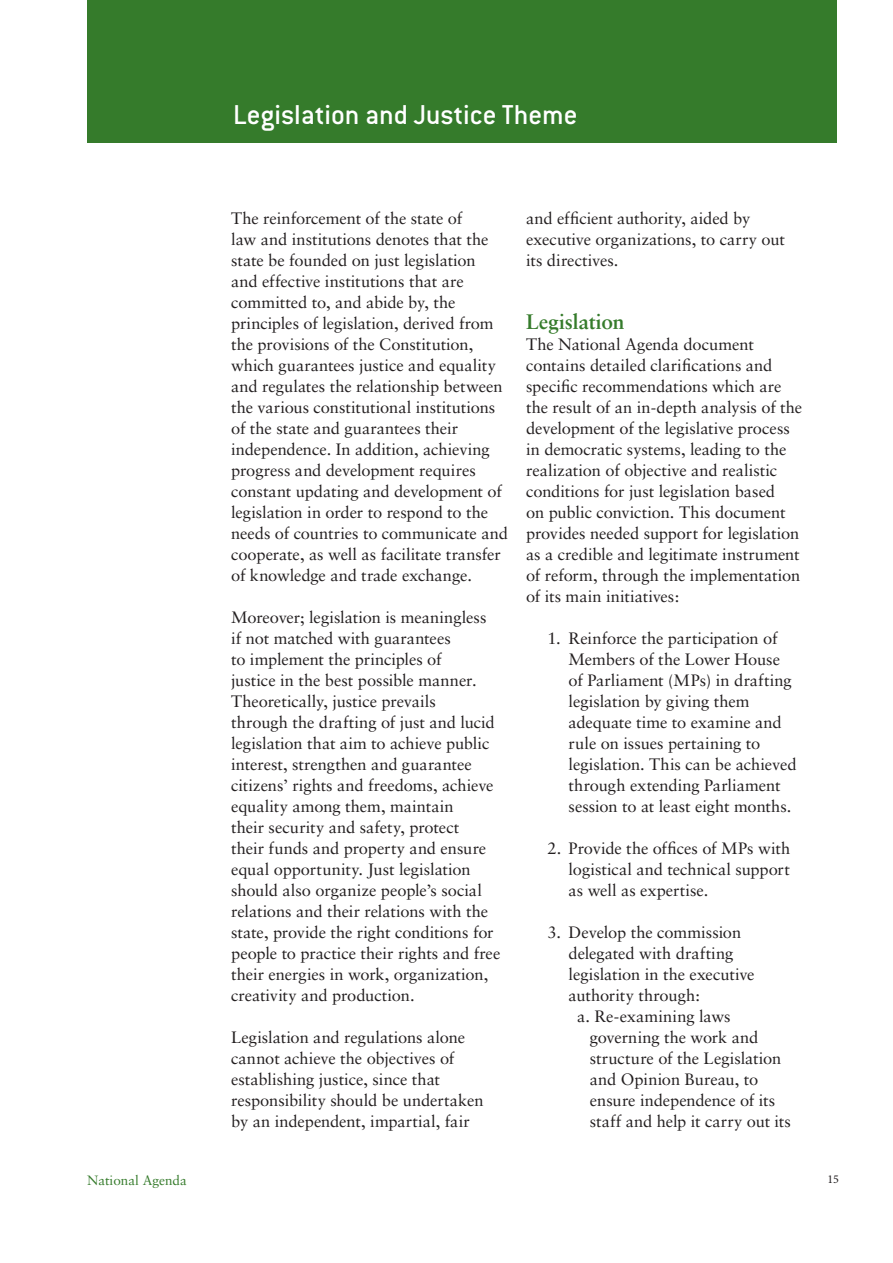
<style>
.page{position:relative;width:893px;height:1263px;background:#fff}
.page>*{position:absolute;margin:0;border:0;box-sizing:border-box;transform-origin:0 0}
.t1{font:500 30px "Conduit ITC";color:#fff}
.t2{font:700 21px "Sabon";letter-spacing:-.005em;color:#357b2b}
.t3{font:16.5px/21px "Sabon";letter-spacing:-.005em;color:#231f20}
.t4{font:13.5px "Sabon";color:#357b2b}
.t5{font:12px "Minion Pro";color:#231f20}
</style>
<div class="page">
<div style="left:87px;top:0;width:750px;height:142px;background:#357b2b"></div>
<p class="t4" style="left:87px;top:1172px;width:101px">National Agenda</p>
<h1 class="t1" style="left:233px;top:98px;width:346px">Legislation and Justice Theme</h1>
<p class="t3" style="left:231px;top:207px;width:278px">The reinforcement of the state of<br>law and institutions denotes that the state be founded on just legislation<br>and effective institutions that are committed to, and abide by, the principles of legislation, derived from the provisions of the Constitution, which guarantees justice and equality and regulates the relationship between the various constitutional institutions of the state and guarantees their independence. In addition, achieving progress and development requires constant updating and development of legislation in order to respond to the needs of countries to communicate and cooperate, as well as facilitate transfer of knowledge and trade exchange.</p>
<p class="t3" style="left:231px;top:606px;width:271px">Moreover; legislation is meaningless if not matched with guarantees<br>to implement the principles of<br>justice in the best possible manner.<br>Theoretically, justice prevails<br>through the drafting of just and lucid legislation that aim to achieve public interest, strengthen and guarantee citizens’ rights and freedoms, achieve equality among them, maintain<br>their security and safety, protect<br>their funds and property and ensure equal opportunity. Just legislation should also organize people’s social relations and their relations with the state, provide the right conditions for people to practice their rights and free their energies in work, organization, creativity and production.</p>
<p class="t3" style="left:231px;top:1026px;width:254px">Legislation and regulations alone cannot achieve the objectives of establishing justice, since that responsibility should be undertaken by an independent, impartial, fair</p>
<p class="t3" style="left:526px;top:207px;width:260px">and efficient authority, aided by executive organizations, to carry out its directives.</p>
<p class="t2" style="left:526px;top:308px;width:100px">Legislation</p>
<p class="t3" style="left:526px;top:333px;width:278px">The National Agenda document contains detailed clarifications and specific recommendations which are the result of an in-depth analysis of the development of the legislative process in democratic systems, leading to the realization of objective and realistic conditions for just legislation based<br>on public conviction. This document provides needed support for legislation as a credible and legitimate instrument of reform, through the implementation of its main initiatives:</p>
<p class="t3" style="left:569px;top:627px;width:229px;text-indent:-21px">1. Reinforce the participation of<br>Members of the Lower House of Parliament (MPs) in drafting legislation by giving them adequate time to examine and rule on issues pertaining to legislation. This can be achieved through extending Parliament session to at least eight months.</p>
<p class="t3" style="left:569px;top:837px;width:223px;text-align:justify;text-indent:-21px">2. Provide the offices of MPs with logistical and technical support as well as expertise.</p>
<p class="t3" style="left:547px;top:921px;width:195px">3. Develop the commission</p>
<p class="t3" style="left:569px;top:942px;width:166px">delegated with drafting</p>
<p class="t3" style="left:569px;top:963px;width:187px">legislation in the executive</p>
<p class="t3" style="left:569px;top:984px;width:133px">authority through:</p>
<p class="t3" style="left:577px;top:1005px;width:155px">a. Re-examining laws</p>
<p class="t3" style="left:590px;top:1026px;width:170px">governing the work and</p>
<p class="t3" style="left:590px;top:1047px;width:193px">structure of the Legislation</p>
<p class="t3" style="left:590px;top:1068px;width:170px">and Opinion Bureau, to</p>
<p class="t3" style="left:590px;top:1089px;width:187px">ensure independence of its</p>
<p class="t3" style="left:590px;top:1110px;width:203px">staff and help it carry out its</p>
<p class="t5" style="left:827px;top:1172px;width:13px">15</p>
</div>
